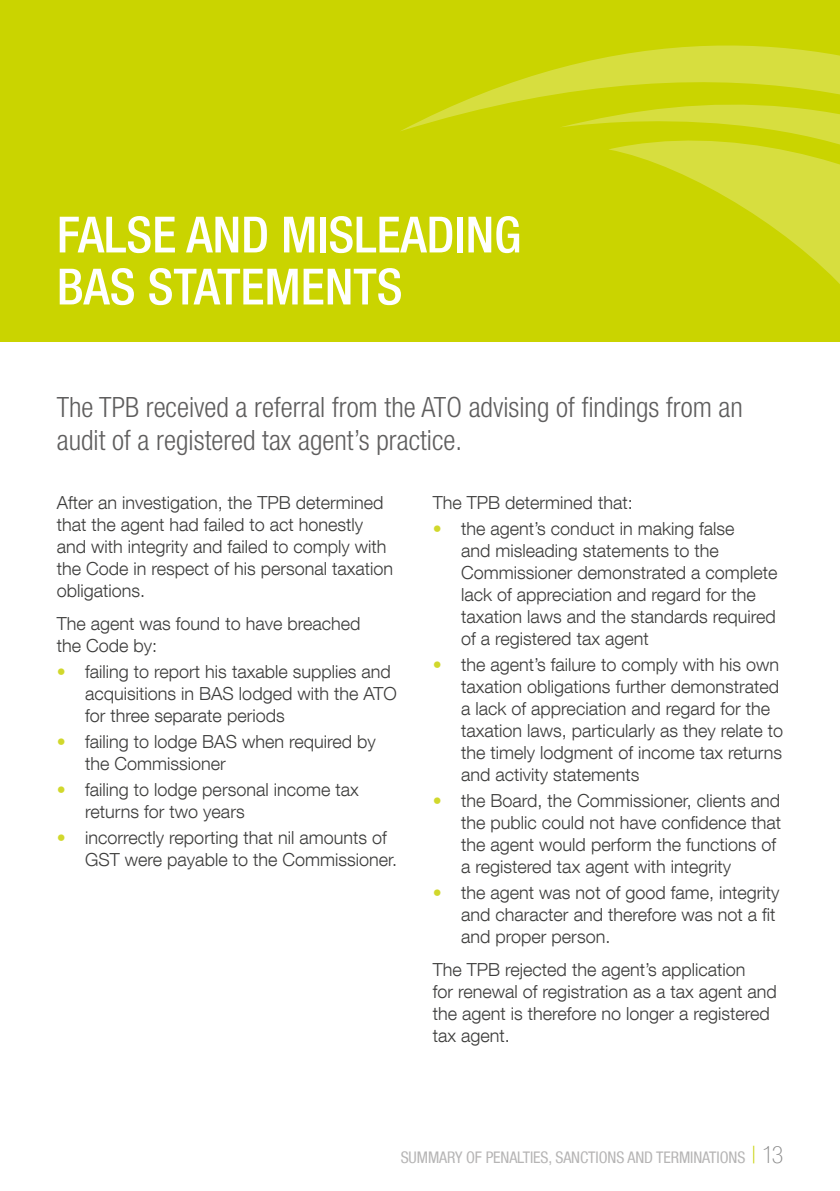
<style>
.page{position:relative;width:840px;height:1191px;background:#fff}
.page>*{position:absolute;margin:0;border:0;box-sizing:border-box;transform-origin:0 0}
.TPB___Heading_1{font:500 condensed 50px/52px "Helvetica Neue LT Com";color:#fff}
.TPB___Intro{font:300 condensed 28px/33px "Helvetica Neue LT Com";color:#5f5e5e}
.TPB___Body{font:300 18px/22px "Helvetica Neue LT Com";color:#3c3c3b}
.TPB_-_body_no_space{font:300 18px/22px "Helvetica Neue LT Com";color:#3c3c3b}
.t1{font:500 18px "Helvetica Neue LT Com";color:#d1d82c}
.t2{font:condensed 16px "Helvetica Neue LT Com";letter-spacing:-.005em;color:#b6b5b5}
.s1{font-weight:500;color:#d1d82c}
.s2{font-weight:100;font-size:24px;color:#c6d000}
.s3{font-weight:100;font-size:24px;color:#878787}
</style>
<div class="page">
<div style="left:0;top:0;width:839px;height:341px;background:#cad400"></div>
<svg style="left:401px;top:45px;width:438px;height:86px"></svg>
<svg style="left:559px;top:89px;width:280px;height:194px"></svg>
<p class="TPB___Heading_1" style="left:57px;top:208px;width:465px">FALSE AND MISLEADING<br>BAS STATEMENTS</p>
<p class="TPB___Intro" style="left:57px;top:390px;width:687px">The TPB received a referral from the ATO advising of findings from an audit of a registered tax agent’s practice.</p>
<p class="TPB___Body" style="left:57px;top:491px;width:338px">After an investigation, the TPB determined that the agent had failed to act honestly and with integrity and failed to comply with the Code in respect of his personal taxation obligations.</p>
<p class="TPB_-_body_no_space" style="left:57px;top:612px;width:305px">The agent was found to have breached the Code by:</p>
<p class="TPB___Body" style="left:85px;top:660px;width:313px;text-indent:-28px"><span class="s1">•</span> failing to report his taxable supplies and acquisitions in BAS lodged with the ATO for three separate periods</p>
<p class="TPB___Body" style="left:85px;top:730px;width:292px;text-indent:-28px"><span class="s1">•</span> failing to lodge BAS when required by the Commissioner</p>
<p class="TPB___Body" style="left:85px;top:778px;width:275px;text-indent:-28px"><span class="s1">•</span> failing to lodge personal income tax returns for two years</p>
<p class="TPB___Body" style="left:85px;top:826px;width:313px;text-indent:-28px"><span class="s1">•</span> incorrectly reporting that nil amounts of<br>GST were payable to the Commissioner.</p>
<p class="TPB_-_body_no_space" style="left:432px;top:491px;width:201px">The TPB determined that:</p>
<p class="t1" style="left:432px;top:517px;width:10px">•</p>
<p class="TPB___Body" style="left:461px;top:517px;width:318px">the agent’s conduct in making false<br>and misleading statements to the Commissioner demonstrated a complete lack of appreciation and regard for the taxation laws and the standards required of a registered tax agent</p>
<p class="TPB___Body" style="left:461px;top:653px;width:323px;text-indent:-28px"><span class="s1">•</span> the agent’s failure to comply with his own taxation obligations further demonstrated a lack of appreciation and regard for the taxation laws, particularly as they relate to the timely lodgment of income tax returns and activity statements</p>
<p class="TPB___Body" style="left:461px;top:789px;width:321px;text-indent:-28px"><span class="s1">•</span> the Board, the Commissioner, clients and the public could not have confidence that the agent would perform the functions of a registered tax agent with integrity</p>
<p class="TPB___Body" style="left:461px;top:881px;width:320px;text-indent:-28px"><span class="s1">•</span> the agent was not of good fame, integrity and character and therefore was not a fit and proper person.</p>
<p class="TPB___Body" style="left:432px;top:958px;width:345px">The TPB rejected the agent’s application<br>for renewal of registration as a tax agent and the agent is therefore no longer a registered tax agent.</p>
<p class="t2" style="left:400px;top:1147px;width:384px">SUMMARY OF PENALTIES, SANCTIONS AND TERMINATIONS <span class="s2">|</span> <span class="s3">13</span></p>
</div>
